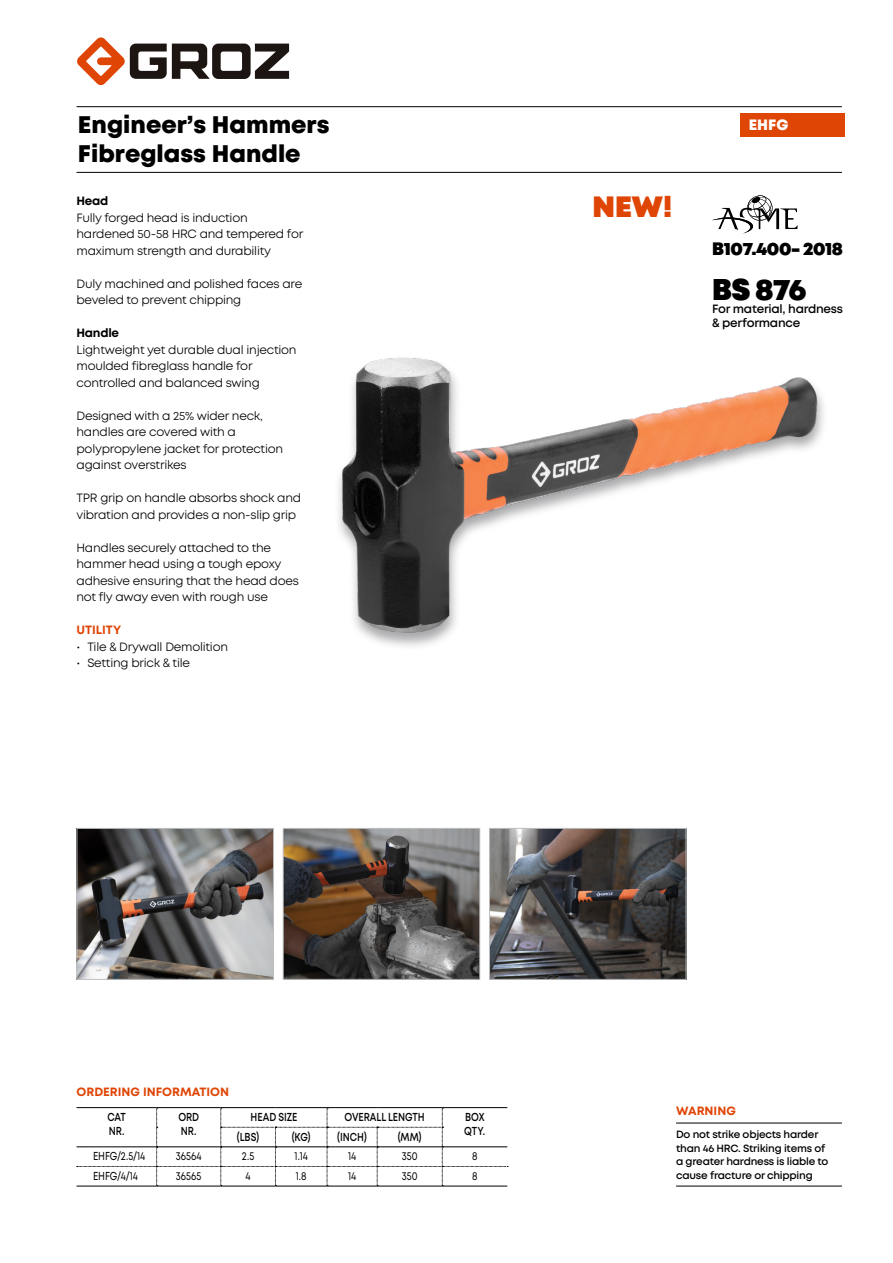
<style>
.page{position:relative;width:893px;height:1263px;background:#fff}
.page>*{position:absolute;margin:0;border:0;box-sizing:border-box;transform-origin:0 0}
.t1{font:900 30px "Mont";color:#000}
.t2{font:900 29.4px "Mont";color:#df4505}
.t3{font:800 24px/28.8px "Mont";color:#000}
.t4{font:900 18px "Mont";letter-spacing:-.02em;color:#000}
.t5{font:800 15px "Mont";color:#fff}
.t6{font:12px/16.5px "Mont";letter-spacing:-.02em;color:#000}
.t7{font:700 12px "Mont";color:#df4505}
.t8{font:600 12px/13.5px "Mont";letter-spacing:-.02em;color:#000}
.t9{font:700 12px "Mont";letter-spacing:-.02em;color:#000}
.t10{font:600 11.55px/13.5px "Mont";letter-spacing:-.005em;color:#000;scale:.82 1}
.t11{font:11.55px "Mont";color:#000;scale:.82 1}
.t12{font:600 10.5px/13.5px "Mont";letter-spacing:-.02em;color:#000}
</style>
<div class="page">
<hr style="left:77px;top:106px;width:765px;height:1px;background:#000">
<hr style="left:77px;top:172px;width:765px;height:1px;background:#000">
<svg style="left:77px;top:37px;width:212px;height:48px"></svg>
<div style="left:740px;top:113px;width:104px;height:23px;background:#df4505"></div>
<hr style="left:77px;top:1107px;width:80px;height:1px;background:#000">
<hr style="left:157px;top:1107px;width:64px;height:1px;background:#000">
<hr style="left:221px;top:1107px;width:54px;height:1px;background:#000">
<hr style="left:275px;top:1107px;width:52px;height:1px;background:#000">
<hr style="left:327px;top:1107px;width:50px;height:1px;background:#000">
<hr style="left:377px;top:1107px;width:65px;height:1px;background:#000">
<hr style="left:442px;top:1107px;width:65px;height:1px;background:#000">
<hr style="left:77px;top:1186px;width:80px;height:1px;background:#000">
<hr style="left:157px;top:1186px;width:64px;height:1px;background:#000">
<hr style="left:221px;top:1186px;width:54px;height:1px;background:#000">
<hr style="left:275px;top:1186px;width:52px;height:1px;background:#000">
<hr style="left:327px;top:1186px;width:50px;height:1px;background:#000">
<hr style="left:377px;top:1186px;width:65px;height:1px;background:#000">
<hr style="left:442px;top:1186px;width:65px;height:1px;background:#000">
<svg style="left:77px;top:1108px;width:431px;height:78px"></svg>
<svg style="left:712px;top:195px;width:86px;height:39px"></svg>
<img style="left:79px;top:830px;width:193px;height:148px">
<div style="left:77px;top:828px;width:197px;height:152px;border:1px solid #bcbec0"></div>
<img style="left:491px;top:830px;width:193px;height:148px">
<div style="left:489px;top:828px;width:197px;height:152px;border:1px solid #bcbec0"></div>
<img style="left:285px;top:830px;width:193px;height:148px">
<div style="left:283px;top:828px;width:197px;height:152px;border:1px solid #bcbec0"></div>
<hr style="left:676px;top:1123px;width:166px;height:1px;background:#000">
<hr style="left:676px;top:1186px;width:166px;height:1px;background:#000">
<img style="left:338px;top:357px;width:486px;height:290px">
<h3 class="t3" style="left:78px;top:111px;width:253px">Engineer’s Hammers<br>Fibreglass Handle</h3>
<p class="t5" style="left:749px;top:115px;width:41px">EHFG</p>
<p class="t9" style="left:77px;top:193px;width:33px">Head</p>
<p class="t6" style="left:77px;top:209px;width:228px">Fully forged head is induction hardened 50-58 HRC and tempered for maximum strength and durability</p>
<p class="t6" style="left:77px;top:275px;width:227px">Duly machined and polished faces are beveled to prevent chipping</p>
<p class="t9" style="left:77px;top:325px;width:44px">Handle</p>
<p class="t6" style="left:77px;top:341px;width:222px">Lightweight yet durable dual injection moulded fibreglass handle for controlled and balanced swing</p>
<p class="t6" style="left:77px;top:407px;width:208px">Designed with a 25% wider neck, handles are covered with a polypropylene jacket for protection against overstrikes</p>
<p class="t6" style="left:77px;top:490px;width:226px">TPR grip on handle absorbs shock and vibration and provides a non-slip grip</p>
<p class="t6" style="left:77px;top:539px;width:224px">Handles securely attached to the hammer head using a tough epoxy adhesive ensuring that the head does not fly away even with rough use</p>
<p class="t7" style="left:77px;top:622px;width:46px">UTILITY</p>
<p class="t6" style="left:77px;top:638px;width:153px">• Tile &amp; Drywall Demolition</p>
<p class="t6" style="left:77px;top:655px;width:115px">• Setting brick &amp; tile</p>
<h2 class="t2" style="left:592px;top:187px;width:81px">NEW!</h2>
<h3 class="t4" style="left:712px;top:237px;width:132px">B107.400- 2018</h3>
<h1 class="t1" style="left:712px;top:270px;width:96px">BS 876</h1>
<p class="t8" style="left:712px;top:302px;width:132px">For material, hardness &amp; performance</p>
<p class="t7" style="left:77px;top:1084px;width:154px">ORDERING INFORMATION</p>
<p class="t10" style="left:107px;top:1110px;width:24px">CAT<br>NR.</p>
<p class="t10" style="left:178px;top:1110px;width:27px">ORD<br>NR.</p>
<p class="t10" style="left:251px;top:1110px;width:58px">HEAD SIZE</p>
<p class="t10" style="left:344px;top:1110px;width:99px">OVERALL LENGTH</p>
<p class="t10" style="left:464px;top:1110px;width:27px">BOX<br>QTY.</p>
<p class="t10" style="left:237px;top:1130px;width:29px">(LBS)</p>
<p class="t10" style="left:292px;top:1130px;width:93px">(KG) (INCH)</p>
<p class="t10" style="left:398px;top:1130px;width:31px">(MM)</p>
<p class="t11" style="left:93px;top:1149px;width:65px">EHFG/2.5/14</p>
<p class="t11" style="left:176px;top:1149px;width:33px">36564</p>
<p class="t11" style="left:242px;top:1149px;width:17px">2.5</p>
<p class="t11" style="left:295px;top:1149px;width:18px">1.14</p>
<p class="t11" style="left:348px;top:1149px;width:11px">14</p>
<p class="t11" style="left:402px;top:1149px;width:21px">350</p>
<p class="t11" style="left:472px;top:1149px;width:8px">8</p>
<p class="t11" style="left:93px;top:1169px;width:56px">EHFG/4/14</p>
<p class="t11" style="left:176px;top:1169px;width:33px">36565</p>
<p class="t11" style="left:246px;top:1169px;width:8px">4</p>
<p class="t11" style="left:296px;top:1169px;width:15px">1.8</p>
<p class="t11" style="left:348px;top:1169px;width:11px">14</p>
<p class="t11" style="left:402px;top:1169px;width:21px">350</p>
<p class="t11" style="left:472px;top:1169px;width:8px">8</p>
<p class="t7" style="left:676px;top:1103px;width:61px">WARNING</p>
<p class="t12" style="left:676px;top:1127px;width:154px">Do not strike objects harder than 46 HRC. Striking items of a greater hardness is liable to cause fracture or chipping</p>
</div>
